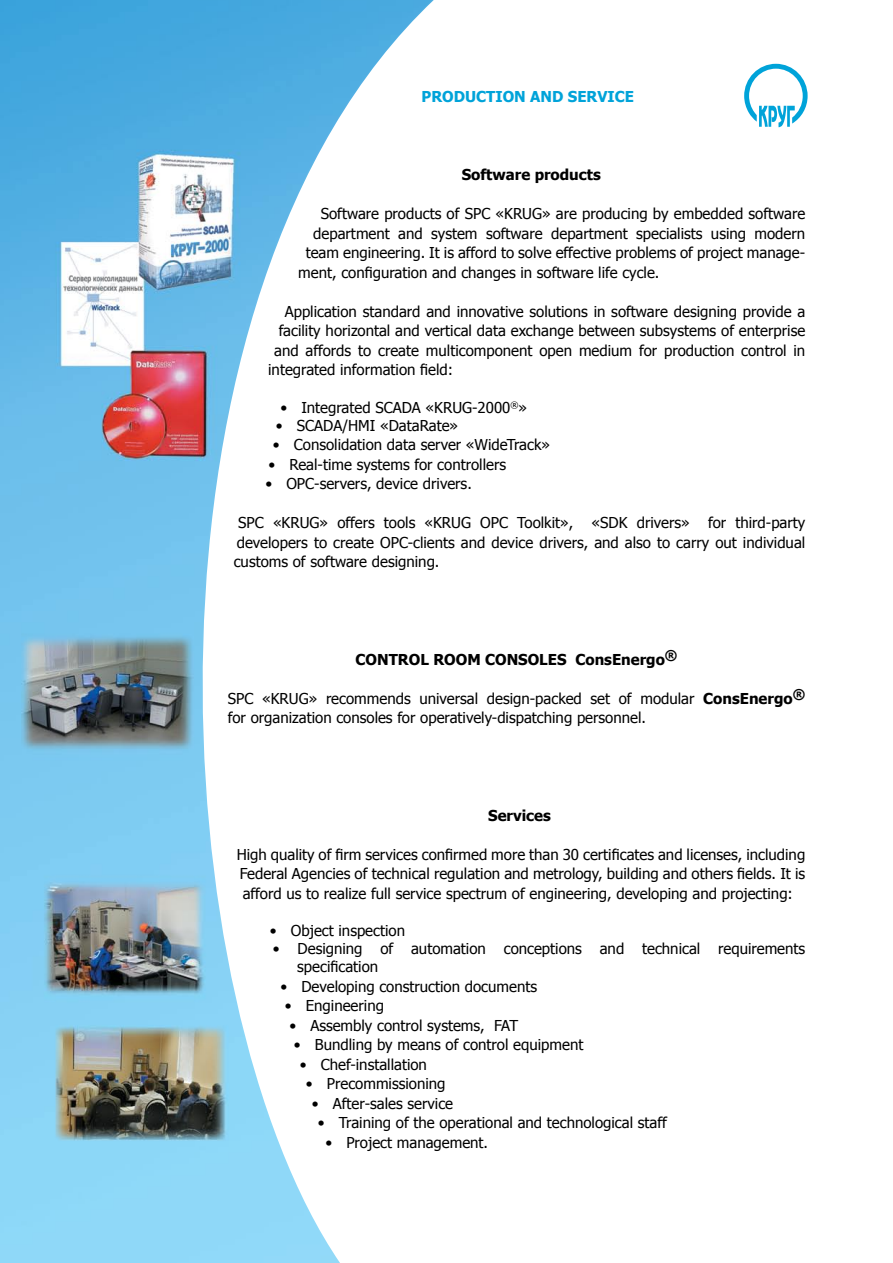
<style>
.page{position:relative;width:893px;height:1263px;background:#fff}
.page>*{position:absolute;margin:0;border:0;box-sizing:border-box;transform-origin:0 0}
.t1{font:15px/19.5px "Tahoma";color:#000;text-align:justify}
.t2{font:700 15px "Tahoma";color:#000}
.t3{font:700 15px "Tahoma";color:#00a3d9}
.s1{font-weight:700}
</style>
<div class="page">
<svg style="left:744px;top:64px;width:64px;height:63px"></svg>
<img style="left:0;top:0;width:432px;height:1262px">
<p class="t3" style="left:422px;top:86px;width:214px">Production and service</p>
<p class="t2" style="left:462px;top:164px;width:140px">Software products</p>
<p class="t1" style="left:321px;top:203px;width:486px">Software products of SPC «KRUG» are producing by embedded software</p>
<p class="t1" style="left:313px;top:223px;width:493px">department and system software department specialists using modern</p>
<p class="t1" style="left:306px;top:242px;width:501px">team engineering. It is afford to solve effective problems of project manage-</p>
<p class="t1" style="left:298px;top:262px;width:363px">ment, configuration and changes in software life cycle.</p>
<p class="t1" style="left:285px;top:301px;width:522px">Application standard and innovative solutions in software designing provide a</p>
<p class="t1" style="left:279px;top:320px;width:528px">facility horizontal and vertical data exchange between subsystems of enterprise</p>
<p class="t1" style="left:274px;top:340px;width:533px">and affords to create multicomponent open medium for production control in</p>
<p class="t1" style="left:268px;top:359px;width:186px">integrated information field:</p>
<p class="t1" style="left:280px;top:397px;width:248px">• Integrated SCADA «KRUG-2000<sup>®</sup>»</p>
<p class="t1" style="left:276px;top:415px;width:184px">• SCADA/HMI «DataRate»</p>
<p class="t1" style="left:273px;top:434px;width:279px">• Consolidation data server «WideTrack»</p>
<p class="t1" style="left:268px;top:454px;width:239px">• Real-time systems for controllers</p>
<p class="t1" style="left:265px;top:473px;width:208px">• ОРС-servers, device drivers.</p>
<p class="t1" style="left:234px;top:512px;width:573px;text-indent:4px">SPC «KRUG» offers tools «KRUG ОРС Toolkit», «SDK drivers» for third-party developers to create OPC-clients and device drivers, and also to carry out individual customs of software designing.</p>
<p class="t2" style="left:356px;top:649px;width:323px">Control room consoles ConsEnergo<sup>®</sup></p>
<p class="t1" style="left:228px;top:688px;width:579px">SPC «KRUG» recommends universal design-packed set of modular <span class="s1">ConsEnergo</span><sup>® </sup>for organization consoles for operatively-dispatching personnel.</p>
<p class="t2" style="left:488px;top:805px;width:64px">Services</p>
<p class="t1" style="left:237px;top:844px;width:570px">High quality of firm services confirmed more than 30 certificates and licenses, including Federal Agencies of technical regulation and metrology, building and others fields. It is afford us to realize full service spectrum of engineering, developing and projecting:</p>
<p class="t1" style="left:270px;top:920px;width:137px">• Object inspection</p>
<p class="t1" style="left:297px;top:939px;width:509px;line-height:18px;text-indent:-24px">• Designing of automation conceptions and technical requirements specification</p>
<p class="t1" style="left:280px;top:976px;width:258px">• Developing construction documents</p>
<p class="t1" style="left:285px;top:995px;width:101px">• Engineering</p>
<p class="t1" style="left:289px;top:1015px;width:230px">• Assembly control systems, FAT</p>
<p class="t1" style="left:294px;top:1034px;width:291px">• Bundling by means of control equipment</p>
<p class="t1" style="left:300px;top:1054px;width:129px">• Chef-installation</p>
<p class="t1" style="left:306px;top:1073px;width:141px">• Precommissioning</p>
<p class="t1" style="left:312px;top:1093px;width:143px">• After-sales service</p>
<p class="t1" style="left:318px;top:1112px;width:350px">• Training of the operational and technological staff</p>
<p class="t1" style="left:325px;top:1132px;width:164px">• Project management.</p>
</div>
